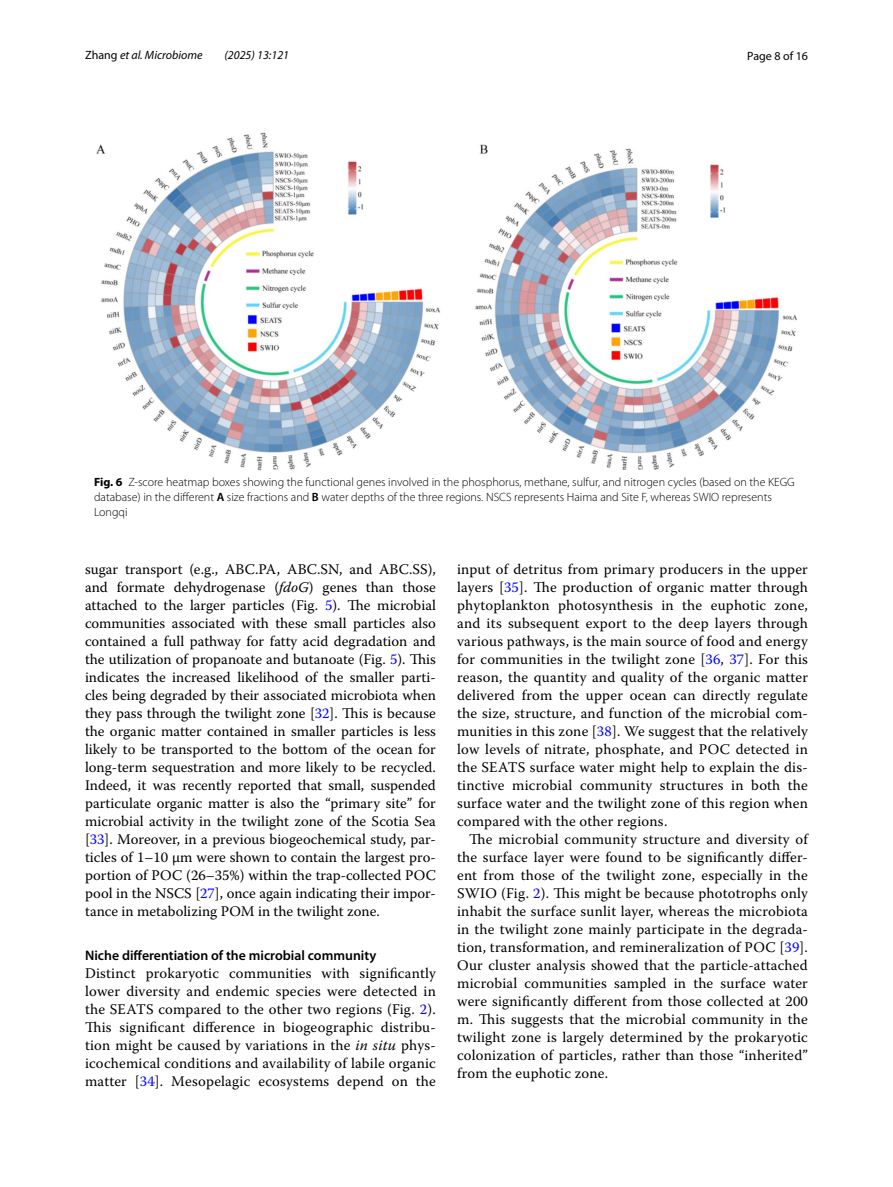
<style>
.page{position:relative;width:893px;height:1187px;background:#fff}
.page>*{position:absolute;margin:0;border:0;box-sizing:border-box;transform-origin:0 0}
.t1{font:14.7px/18px "Warnock Pro";letter-spacing:.015em;color:#000;text-align:justify}
.t2{font:600 13.8px "Myriad Pro";color:#000}
.t3{font:300 12px/15px "Myriad Pro";color:#000}
.t4{font:italic 12px "Myriad Pro";color:#000}
.t5{font:12px "Myriad Pro";color:#000}
.s1{font-style:normal}
.s2{font-weight:700}
.s3{font-weight:600}
.s4{font-style:italic}
.s5{color:#00f}
</style>
<div class="page">
<img style="left:96px;top:133px;width:701px;height:338px">
<p class="t4" style="left:85px;top:48px;width:119px"><span class="s1">Zhang</span> et al. Microbiome</p>
<p class="t4" style="left:225px;top:48px;width:66px">(2025) 13:121</p>
<p class="t5" style="left:747px;top:48px;width:62px">Page 8 of 16</p>
<p class="t3" style="left:94px;top:474px;width:702px"><span class="s2">Fig. 6</span> Z-score heatmap boxes showing the functional genes involved in the phosphorus, methane, sulfur, and nitrogen cycles (based on the KEGG database) in the different <span class="s3">A</span> size fractions and <span class="s3">B</span> water depths of the three regions. NSCS represents Haima and Site F, whereas SWIO represents<br>Longqi</p>
<p class="t1" style="left:85px;top:560px;width:352px">sugar transport (e.g., ABC.PA, ABC.SN, and ABC.SS), and formate dehydrogenase (<span class="s4">fdoG</span>) genes than those attached to the larger particles (Fig. <span class="s5">5</span>). The microbial communities associated with these small particles also contained a full pathway for fatty acid degradation and the utilization of propanoate and butanoate (Fig. <span class="s5">5</span>). This indicates the increased likelihood of the smaller parti&shy;cles being degraded by their associated microbiota when they pass through the twilight zone [<span class="s5">32</span>]. This is because the organic matter contained in smaller particles is less likely to be transported to the bottom of the ocean for long-term sequestration and more likely to be recycled.<br>Indeed, it was recently reported that small, suspended particulate organic matter is also the “primary site” for microbial activity in the twilight zone of the Scotia Sea [<span class="s5">33</span>]. Moreover, in a previous biogeochemical study, par&shy;ticles of 1–10 μm were shown to contain the largest pro&shy;portion of POC (26–35%) within the trap-collected POC pool in the NSCS [<span class="s5">27</span>], once again indicating their impor&shy;tance in metabolizing POM in the twilight zone.</p>
<p class="t2" style="left:85px;top:946px;width:293px">Niche differentiation of the microbial community</p>
<p class="t1" style="left:85px;top:964px;width:352px">Distinct prokaryotic communities with significantly lower diversity and endemic species were detected in the SEATS compared to the other two regions (Fig. <span class="s5">2</span>).<br>This significant difference in biogeographic distribu&shy;tion might be caused by variations in the <span class="s4">in situ</span> phys&shy;icochemical conditions and availability of labile organic matter [<span class="s5">34</span>]. Mesopelagic ecosystems depend on the</p>
<p class="t1" style="left:457px;top:560px;width:352px">input of detritus from primary producers in the upper layers [<span class="s5">35</span>]. The production of organic matter through phytoplankton photosynthesis in the euphotic zone, and its subsequent export to the deep layers through various pathways, is the main source of food and energy for communities in the twilight zone [<span class="s5">36</span>, <span class="s5">37</span>]. For this reason, the quantity and quality of the organic matter delivered from the upper ocean can directly regulate the size, structure, and function of the microbial com&shy;munities in this zone [<span class="s5">38</span>]. We suggest that the relatively low levels of nitrate, phosphate, and POC detected in the SEATS surface water might help to explain the dis&shy;tinctive microbial community structures in both the surface water and the twilight zone of this region when compared with the other regions.</p>
<p class="t1" style="left:457px;top:830px;width:352px;text-indent:12px">The microbial community structure and diversity of the surface layer were found to be significantly differ&shy;ent from those of the twilight zone, especially in the SWIO (Fig. <span class="s5">2</span>). This might be because phototrophs only inhabit the surface sunlit layer, whereas the microbiota in the twilight zone mainly participate in the degrada&shy;tion, transformation, and remineralization of POC [<span class="s5">39</span>].<br>Our cluster analysis showed that the particle-attached microbial communities sampled in the surface water were significantly different from those collected at 200 m. This suggests that the microbial community in the twilight zone is largely determined by the prokaryotic colonization of particles, rather than those “inherited” from the euphotic zone.</p>
</div>
